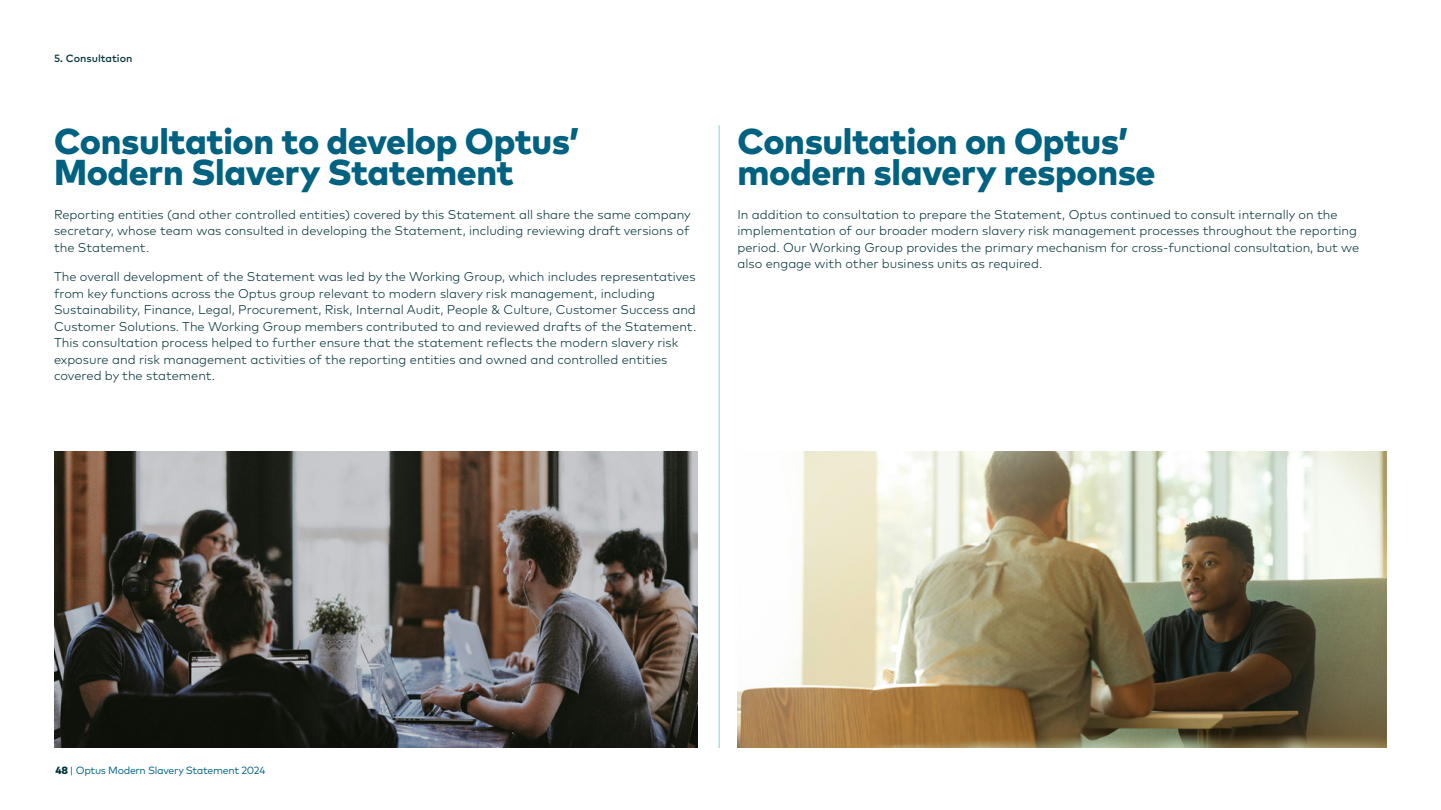
<style>
.page{position:relative;width:1441px;height:810px;background:#fff}
.page>*{position:absolute;margin:0;border:0;box-sizing:border-box;transform-origin:0 0}
.t1{font:800 36px/31.5px "Mark OT";letter-spacing:-.01em;color:#006280}
.t2{font:300 12.75px/16.5px "Mark OT";color:#00323a}
.t3{font:10.5px "Mark OT";letter-spacing:-.03em;color:#006280}
.t4{font:500 10.5px "Mark OT";color:#00323a}
.s1{font-weight:800;color:#00323a}
</style>
<div class="page">
<img style="left:54px;top:452px;width:643px;height:296px">
<img style="left:737px;top:452px;width:649px;height:296px">
<hr style="left:718px;top:125px;width:1px;height:623px;background:#80d1d6">
<p class="t4" style="left:54px;top:52px;width:80px">5. Consultation</p>
<h1 class="t1" style="left:54px;top:124px;width:527px">Consultation to develop Optus’<br>Modern Slavery Statement</h1>
<p class="t2" style="left:54px;top:206px;width:638px;text-align:justify">Reporting entities (and other controlled entities) covered by this Statement all share the same company secretary, whose team was consulted in developing the Statement, including reviewing draft versions of the Statement.</p>
<p class="t2" style="left:54px;top:268px;width:643px">The overall development of the Statement was led by the Working Group, which includes representatives from key functions across the Optus group relevant to modern slavery risk management, including Sustainability, Finance, Legal, Procurement, Risk, Internal Audit, People &amp; Culture, Customer Success and Customer Solutions. The Working Group members contributed to and reviewed drafts of the Statement.<br>This consultation process helped to further ensure that the statement reflects the modern slavery risk exposure and risk management activities of the reporting entities and owned and controlled entities covered by the statement.</p>
<h1 class="t1" style="left:737px;top:124px;width:419px">Consultation on Optus’ modern slavery response</h1>
<p class="t2" style="left:737px;top:206px;width:623px">In addition to consultation to prepare the Statement, Optus continued to consult internally on the implementation of our broader modern slavery risk management processes throughout the reporting period. Our Working Group provides the primary mechanism for cross-functional consultation, but we also engage with other business units as required.</p>
<p class="t3" style="left:56px;top:764px;width:211px"><span class="s1">48</span> | Optus Modern Slavery Statement 2024</p>
</div>
